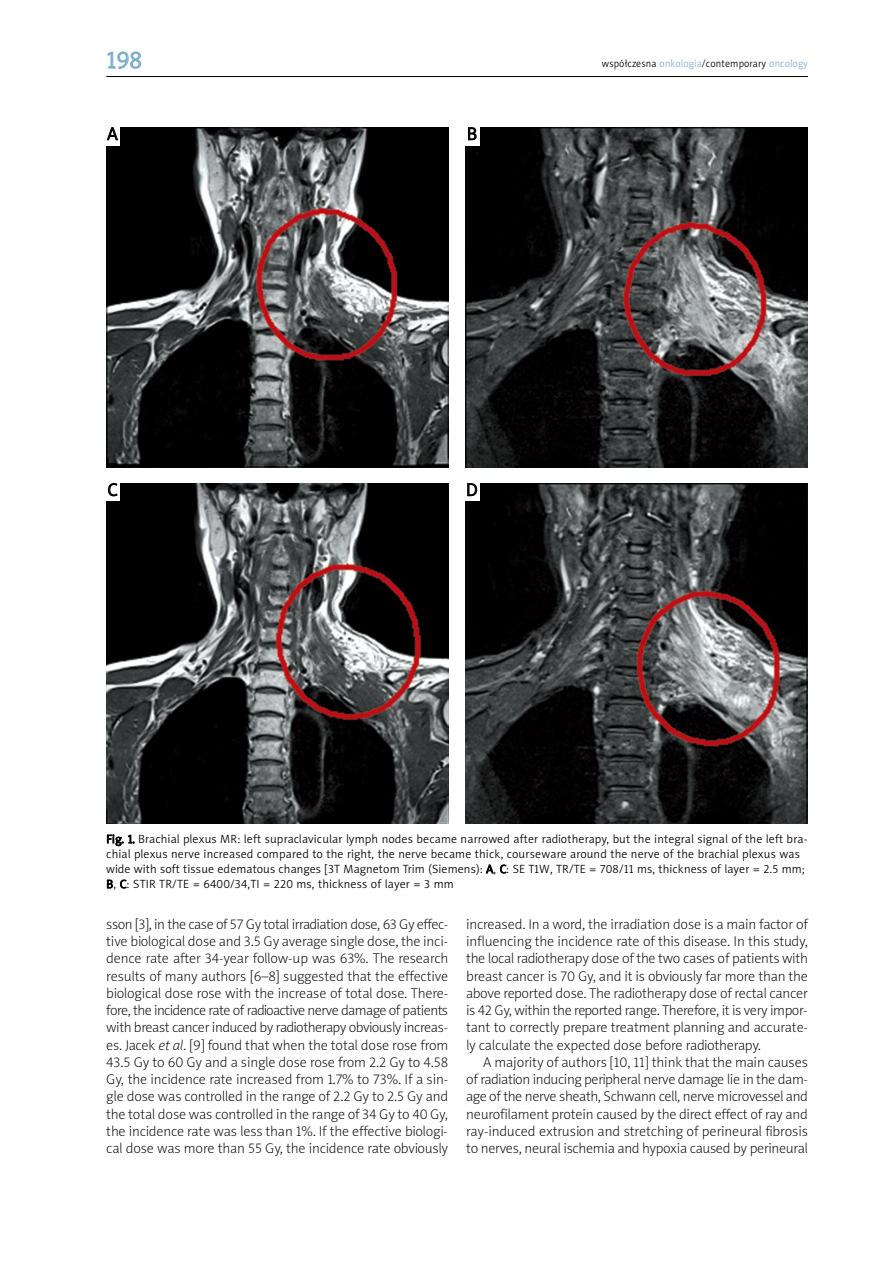
<style>
.page{position:relative;width:893px;height:1263px;background:#fff}
.page>*{position:absolute;margin:0;border:0;box-sizing:border-box;transform-origin:0 0}
.t1{font:24px "Naomi Sans EFNPS Light";color:#7caece}
.t2{font:18px "Naomi Sans EFNPS Light";color:#000}
.t3{font:14.25px/17.2px "Naomi Sans EFNPS Thin";letter-spacing:-.015em;color:#000;text-align:justify}
.t4{font:12px/15px "Naomi Sans EFNPS Light";letter-spacing:.015em;color:#000}
.t5{font:10.5px "Naomi Sans EFNPS Light";letter-spacing:.015em;color:#000;scale:.95 1}
.s1{color:#7caece}
.s2{font-style:italic}
</style>
<div class="page">
<img style="left:107px;top:128px;width:341px;height:340px">
<img style="left:466px;top:128px;width:342px;height:340px">
<img style="left:107px;top:483px;width:341px;height:341px">
<img style="left:466px;top:483px;width:342px;height:341px">
<hr style="left:106px;top:76px;width:702px;height:1px;background:#000">
<div style="left:105px;top:126px;width:15px;height:19px;background:#fff"></div>
<div style="left:464px;top:126px;width:15px;height:19px;background:#fff"></div>
<div style="left:105px;top:482px;width:15px;height:19px;background:#fff"></div>
<div style="left:464px;top:482px;width:15px;height:19px;background:#fff"></div>
<h1 class="t1" style="left:106px;top:51px;width:37px">198</h1>
<p class="t5" style="left:602px;top:60px;width:218px">współczesna <span class="s1">onkologia</span>/contemporary <span class="s1">oncology</span></p>
<p class="t2" style="left:107px;top:127px;width:12px">A</p>
<p class="t2" style="left:467px;top:127px;width:12px">B</p>
<p class="t2" style="left:108px;top:483px;width:12px">C</p>
<p class="t2" style="left:466px;top:483px;width:13px">D</p>
<p class="t4" style="left:106px;top:833px;width:703px">Fig. 1. Brachial plexus MR: left supraclavicular lymph nodes became narrowed after radiotherapy, but the integral signal of the left bra&shy;chial plexus nerve increased compared to the right, the nerve became thick, courseware around the nerve of the brachial plexus was wide with soft tissue edematous changes [3T Magnetom Trim (Siemens): A, C: SE T1W, TR/TE = 708/11 ms, thickness of layer = 2.5 mm; B, C: STIR TR/TE = 6400/34,TI = 220 ms, thickness of layer = 3 mm</p>
<p class="t3" style="left:106px;top:917px;width:343px">sson [3], in the case of 57 Gy total irradiation dose, 63 Gy effec&shy;tive biological dose and 3.5 Gy average single dose, the inci&shy;dence rate after 34-year follow-up was 63%. The research results of many authors [6–8] suggested that the effective biological dose rose with the increase of total dose. There&shy;fore, the incidence rate of radioactive nerve damage of patients with breast cancer induced by radiotherapy obviously increas&shy;es. Jacek <span class="s2">et al</span>. [9] found that when the total dose rose from 43.5 Gy to 60 Gy and a single dose rose from 2.2 Gy to 4.58<br>Gy, the incidence rate increased from 1.7% to 73%. If a sin&shy;gle dose was controlled in the range of 2.2 Gy to 2.5 Gy and the total dose was controlled in the range of 34 Gy to 40 Gy, the incidence rate was less than 1%. If the effective biologi&shy;cal dose was more than 55 Gy, the incidence rate obviously</p>
<p class="t3" style="left:466px;top:917px;width:343px">increased. In a word, the irradiation dose is a main factor of influencing the incidence rate of this disease. In this study, the local radiotherapy dose of the two cases of patients with breast cancer is 70 Gy, and it is obviously far more than the above reported dose. The radiotherapy dose of rectal cancer is 42 Gy, within the reported range. Therefore, it is very impor&shy;tant to correctly prepare treatment planning and accurate&shy;ly calculate the expected dose before radiotherapy.</p>
<p class="t3" style="left:466px;top:1055px;width:343px;text-indent:17px">A majority of authors [10, 11] think that the main causes of radiation inducing peripheral nerve damage lie in the dam&shy;age of the nerve sheath, Schwann cell, nerve microvessel and neurofilament protein caused by the direct effect of ray and ray-induced extrusion and stretching of perineural fibrosis to nerves, neural ischemia and hypoxia caused by perineural</p>
</div>
